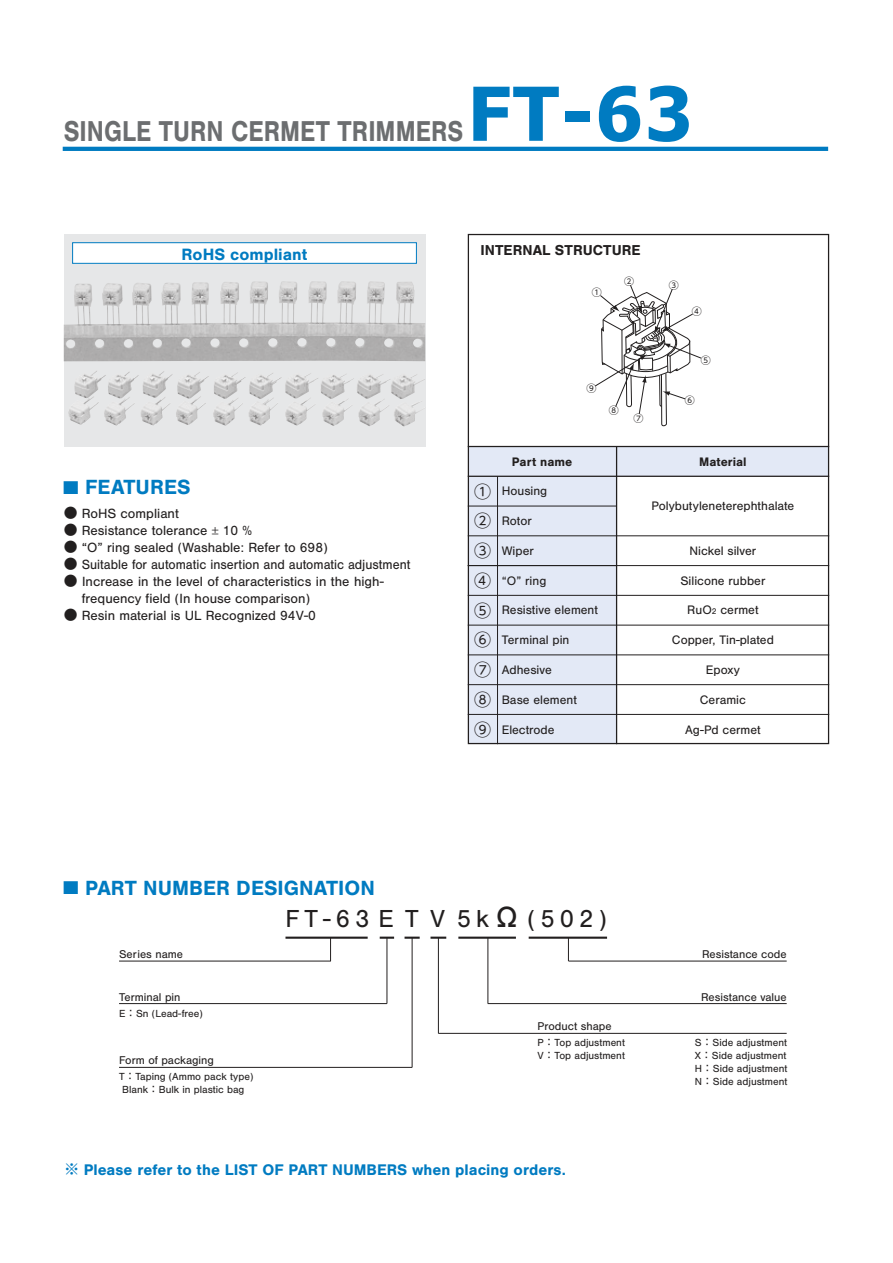
<style>
.page{position:relative;width:893px;height:1263px;background:#fff}
.page>*{position:absolute;margin:0;border:0;box-sizing:border-box;transform-origin:0 0}
.t1{font:700 74.4px "Tahoma";color:#007bc1}
.t2{font:700 29.7px "Nimbus San";color:#6c6e70;scale:.84 1}
.t3{font:25.5px "Nimbus San";color:#221f1f}
.t4{font:700 21.3px "Nimbus San";color:#007bc1}
.t5{font:700 16.95px "Nimbus San";color:#007bc1}
.t6{font:16.95px/29.7px "UD Shin Go Pro";color:#221f1f;text-align:justify}
.t7{font:700 15.9px "Nimbus San";color:#007bc1}
.t8{font:700 14.85px "Nimbus San";letter-spacing:.005em;color:#221f1f}
.t9{font:13.8px/17px "Nimbus San";color:#221f1f}
.t10{font:13.8px "Nimbus San";color:#221f1f;scale:.95 1}
.t11{font:12.75px "Nimbus San";color:#221f1f}
.t12{font:700 12.75px "Nimbus San";color:#221f1f}
.t13{font:11.7px "Nimbus San";color:#221f1f}
.t14{font:10.65px/12.8px "Nimbus San";color:#221f1f}
.t15{font:9.9px "UD Shin Go Pro";color:#221f1f}
.s1{font-size:19.2px}
.s2{font-family:"UD Shin Go Pro"}
.s3{font-family:"Koz Min Pr 6 N"}
.s4{font-size:8.55px}
.s5{font-family:"UD Shin Go Pro";font-weight:500}
</style>
<div class="page">
<div style="left:468px;top:446px;width:149px;height:30px;background:#e3e9f6"></div>
<div style="left:617px;top:446px;width:212px;height:30px;background:#e3e9f6"></div>
<svg style="left:64px;top:234px;width:361px;height:212px;background:#e0e0e1"></svg>
<img style="left:64px;top:281px;width:361px;height:80px">
<hr style="left:285px;top:936px;width:83px;height:3px;background:#221f1f">
<hr style="left:405px;top:936px;width:15px;height:3px;background:#221f1f">
<hr style="left:430px;top:936px;width:16px;height:3px;background:#221f1f">
<hr style="left:458px;top:936px;width:58px;height:3px;background:#221f1f">
<hr style="left:529px;top:936px;width:78px;height:3px;background:#221f1f">
<svg style="left:330px;top:939px;width:1px;height:22px"></svg>
<hr style="left:412px;top:938px;width:1px;height:129px;background:#221f1f">
<hr style="left:380px;top:936px;width:14px;height:3px;background:#221f1f">
<hr style="left:387px;top:938px;width:1px;height:65px;background:#221f1f">
<hr style="left:438px;top:938px;width:1px;height:95px;background:#221f1f">
<svg style="left:568px;top:939px;width:1px;height:22px"></svg>
<hr style="left:119px;top:961px;width:212px;height:1px;background:#221f1f">
<hr style="left:119px;top:1003px;width:268px;height:1px;background:#221f1f">
<hr style="left:568px;top:961px;width:219px;height:1px;background:#221f1f">
<hr style="left:119px;top:1067px;width:293px;height:1px;background:#221f1f">
<hr style="left:488px;top:938px;width:1px;height:65px;background:#221f1f">
<hr style="left:488px;top:1003px;width:299px;height:1px;background:#221f1f">
<hr style="left:438px;top:1033px;width:349px;height:1px;background:#221f1f">
<svg style="left:595px;top:285px;width:106px;height:142px"></svg>
<hr style="left:468px;top:446px;width:361px;height:1px;background:#221f1f">
<div style="left:468px;top:476px;width:29px;height:268px;background:#e3e9f6"></div>
<div style="left:497px;top:566px;width:120px;height:29px;background:#e3e9f6"></div>
<div style="left:497px;top:685px;width:120px;height:29px;background:#e3e9f6"></div>
<div style="left:497px;top:506px;width:120px;height:30px;background:#e3e9f6"></div>
<div style="left:497px;top:714px;width:120px;height:30px;background:#e3e9f6"></div>
<div style="left:497px;top:536px;width:120px;height:30px;background:#e3e9f6"></div>
<div style="left:497px;top:595px;width:120px;height:30px;background:#e3e9f6"></div>
<div style="left:497px;top:625px;width:120px;height:30px;background:#e3e9f6"></div>
<div style="left:497px;top:476px;width:120px;height:30px;background:#e3e9f6"></div>
<div style="left:497px;top:655px;width:120px;height:30px;background:#e3e9f6"></div>
<hr style="left:468px;top:506px;width:149px;height:1px;background:#221f1f">
<hr style="left:468px;top:625px;width:361px;height:1px;background:#221f1f">
<hr style="left:616px;top:446px;width:1px;height:298px;background:#221f1f">
<hr style="left:497px;top:476px;width:1px;height:268px;background:#221f1f">
<hr style="left:468px;top:595px;width:361px;height:1px;background:#221f1f">
<hr style="left:468px;top:655px;width:361px;height:1px;background:#221f1f">
<hr style="left:468px;top:535px;width:361px;height:1px;background:#221f1f">
<hr style="left:468px;top:565px;width:361px;height:1px;background:#221f1f">
<hr style="left:468px;top:684px;width:361px;height:1px;background:#221f1f">
<hr style="left:468px;top:714px;width:361px;height:1px;background:#221f1f">
<hr style="left:468px;top:476px;width:361px;height:1px;background:#221f1f">
<div style="left:73px;top:243px;width:343px;height:20px;background:#fff"></div>
<div style="left:72px;top:242px;width:345px;height:22px;border:1px solid #007bc1"></div>
<hr style="left:63px;top:147px;width:765px;height:4px;background:#007bc1">
<h2 class="t2" style="left:64px;top:120px;width:477px">SINGLE TURN CERMET TRIMMERS</h2>
<h1 class="t1" style="left:468px;top:72px;width:226px">FT-63</h1>
<p class="t5" style="left:182px;top:248px;width:127px">RoHS compliant</p>
<h3 class="t4" style="left:64px;top:479px;width:128px"><span class="s1">■</span> FEATURES</h3>
<p class="t9" style="left:64px;top:506px;width:116px"><span class="s2">●</span> RoHS compliant</p>
<p class="t9" style="left:64px;top:523px;width:190px"><span class="s2">●</span> Resistance tolerance ± 10 %</p>
<p class="t9" style="left:64px;top:540px;width:265px"><span class="s2">●</span> “O” ring sealed (Washable: Refer to 698)</p>
<p class="t10" style="left:64px;top:559px;width:366px"><span class="s2">●</span> Suitable for automatic insertion and automatic adjust ment</p>
<p class="t9" style="left:82px;top:574px;width:345px;text-indent:-18px"><span class="s2">●</span> Increase in the level of characteristics in the high-<span class="s3">　　　</span>frequency field (In house comparison)</p>
<p class="t9" style="left:64px;top:608px;width:295px"><span class="s2">●</span> Resin material is UL Recognized 94V-0<span class="s3">　　　</span></p>
<p class="t8" style="left:480px;top:245px;width:162px">INTERNAL STRUCTURE</p>
<p class="t15" style="left:592px;top:284px;width:11px">①</p>
<p class="t15" style="left:624px;top:273px;width:11px">②</p>
<p class="t15" style="left:669px;top:277px;width:11px">③</p>
<p class="t15" style="left:586px;top:380px;width:11px">⑨</p>
<p class="t15" style="left:609px;top:403px;width:11px">⑧</p>
<p class="t15" style="left:634px;top:410px;width:11px">⑦</p>
<p class="t15" style="left:692px;top:303px;width:11px">④</p>
<p class="t15" style="left:701px;top:352px;width:11px">⑤</p>
<p class="t15" style="left:685px;top:392px;width:11px">⑥</p>
<p class="t6" style="left:474px;top:476px;width:19px">①<br>②<br>③<br>④<br>⑤<br>⑥<br>⑦<br>⑧<br>⑨</p>
<p class="t12" style="left:512px;top:457px;width:62px">Part name</p>
<p class="t12" style="left:699px;top:457px;width:49px">Material</p>
<p class="t11" style="left:502px;top:486px;width:47px">Housing</p>
<p class="t11" style="left:502px;top:516px;width:32px">Rotor</p>
<p class="t11" style="left:502px;top:546px;width:34px">Wiper</p>
<p class="t11" style="left:502px;top:575px;width:46px">“O” ring</p>
<p class="t11" style="left:502px;top:605px;width:98px">Resistive element</p>
<p class="t11" style="left:502px;top:635px;width:69px">Terminal pin</p>
<p class="t11" style="left:502px;top:665px;width:52px">Adhesive</p>
<p class="t11" style="left:502px;top:694px;width:77px">Base element</p>
<p class="t11" style="left:502px;top:724px;width:54px">Electrode</p>
<p class="t11" style="left:651px;top:501px;width:144px">Polybutyleneterephthalate</p>
<p class="t11" style="left:689px;top:546px;width:68px">Nickel silver</p>
<p class="t11" style="left:680px;top:575px;width:87px">Silicone rubber</p>
<p class="t11" style="left:687px;top:605px;width:73px">RuO<span class="s4">2</span> cermet</p>
<p class="t11" style="left:672px;top:635px;width:103px">Copper, Tin-plated</p>
<p class="t11" style="left:706px;top:665px;width:36px">Epoxy</p>
<p class="t11" style="left:700px;top:694px;width:48px">Ceramic</p>
<p class="t11" style="left:685px;top:724px;width:77px">Ag-Pd cermet</p>
<h3 class="t4" style="left:64px;top:880px;width:313px"><span class="s1">■</span> PART NUMBER DESIGNATION</h3>
<h3 class="t3" style="left:285px;top:908px;width:323px">F T - 6 3 E T V 5 k <span class="s5">Ω</span> ( 5 0 2 )</h3>
<p class="t13" style="left:119px;top:949px;width:66px">Series name</p>
<p class="t13" style="left:119px;top:992px;width:63px">Terminal pin</p>
<p class="t14" style="left:119px;top:1007px;width:85px">E<span class="s2">：</span>Sn (Lead-free)</p>
<p class="t13" style="left:119px;top:1056px;width:96px">Form of packaging</p>
<p class="t14" style="left:119px;top:1071px;width:136px">T<span class="s2">：</span>Taping (Ammo pack type)<br>Blank<span class="s2">：</span>Bulk in plastic bag</p>
<p class="t13" style="left:702px;top:949px;width:86px">Resistance code</p>
<p class="t13" style="left:701px;top:992px;width:87px">Resistance value</p>
<p class="t13" style="left:538px;top:1021px;width:75px">Product shape</p>
<p class="t14" style="left:538px;top:1037px;width:89px">P<span class="s2">：</span>Top adjustment</p>
<p class="t14" style="left:695px;top:1037px;width:94px">S<span class="s2">：</span>Side adjustment</p>
<p class="t14" style="left:538px;top:1050px;width:89px">V<span class="s2">：</span>Top adjustment</p>
<p class="t14" style="left:695px;top:1050px;width:94px;text-align:justify">X<span class="s2">：</span>Side adjustment H<span class="s2">：</span>Side adjustment N<span class="s2">：</span>Side adjustment</p>
<p class="t7" style="left:64px;top:1164px;width:504px"><span class="s5">※</span> Please refer to the LIST OF PART NUMBERS when placing orders.</p>
</div>
